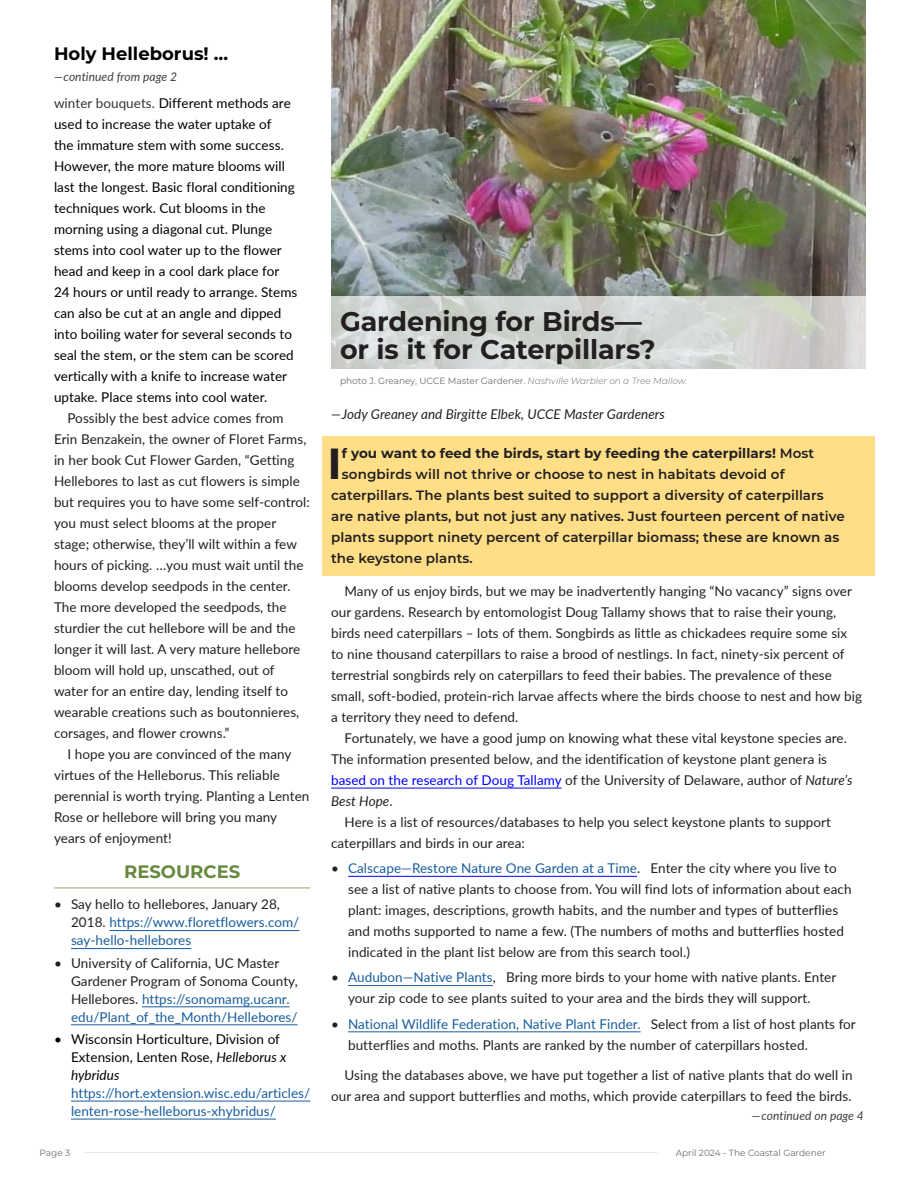
<style>
.page{position:relative;width:918px;height:1188px;background:#fff}
.page>*{position:absolute;margin:0;border:0;box-sizing:border-box;transform-origin:0 0}
._05_1st_paragraph{font:700 43.5px "Montserrat";color:#231f20}
._02_Article_Title{font:700 27px/28.5px "Montserrat";letter-spacing:-.005em;color:#231f20}
._04_title_continued{font:700 18px "Montserrat";color:#000}
._04_Sub_Title_Center{font:700 18px "Montserrat";color:#67893e}
._05_body_text{font:13.5px/21px "Lato";letter-spacing:.005em;color:#231f20}
._05_body_text-2{font:13.5px/21px "Lato";letter-spacing:.005em;color:#000}
._05_1st_paragraph-2{font:600 13.5px "Montserrat";letter-spacing:.005em;color:#231f20}
.t1{font:13.5px/18px "Lato";letter-spacing:.005em;color:#175d9e}
._05_1st_paragraph-3{font:700 13.5px "Montserrat";letter-spacing:.005em;color:#231f20}
.t2{font:italic 13.5px "Lato";letter-spacing:.005em;color:#231f20}
.t3{font:italic 12px "Lato";letter-spacing:.005em;color:#3e3e3f}
._06_Photo_Caption{font:9px "Montserrat";color:#6c6d70}
.s1{color:#333}
.s2{color:#231f20}
.s3{color:#175d9e}
.s4{color:#000}
.s5{font-style:italic;color:#000}
.s6{font-weight:300;font-style:italic}
.s7{font-weight:600}
.s8{color:#00f}
.s9{font-style:italic}
</style>
<div class="page">
<hr style="left:84px;top:1152px;width:573px;height:1px;background:#e6e7e9">
<img style="left:331px;top:0;width:534px;height:296px">
<hr style="left:54px;top:887px;width:256px;height:2px;background:#b3c49f">
<hr style="left:109px;top:930px;width:190px;height:1px;background:#175d9e">
<hr style="left:71px;top:948px;width:120px;height:1px;background:#175d9e">
<hr style="left:142px;top:1007px;width:148px;height:1px;background:#175d9e">
<hr style="left:71px;top:1025px;width:227px;height:1px;background:#175d9e">
<hr style="left:71px;top:1101px;width:239px;height:1px;background:#175d9e">
<hr style="left:71px;top:1119px;width:205px;height:1px;background:#175d9e">
<svg style="left:331px;top:296px;width:534px;height:72px;background:#d1d4d1"></svg>
<div style="left:322px;top:436px;width:552px;height:139px;background:#fede87"></div>
<hr style="left:331px;top:788px;width:231px;height:1px;background:#00f">
<hr style="left:348px;top:876px;width:289px;height:1px;background:#00f">
<hr style="left:348px;top:985px;width:145px;height:1px;background:#175d9e">
<hr style="left:348px;top:1032px;width:293px;height:1px;background:#175d9e">
<p class="_04_title_continued" style="left:54px;top:41px;width:176px">Holy Helleborus! …</p>
<p class="t3" style="left:54px;top:68px;width:125px">—continued from page 2</p>
<p class="_05_body_text-2" style="left:54px;top:92px;width:245px"><span class="s1">winter bouquets.</span> Different methods are used to increase the water uptake of<br>the immature stem with some success.<br>However, the more mature blooms will last the longest. Basic floral conditioning techniques work. Cut blooms in the morning using a diagonal cut. Plunge stems into cool water up to the flower head and keep in a cool dark place for 24 hours or until ready to arrange. Stems can also be cut at an angle and dipped into boiling water for several seconds to seal the stem, or the stem can be scored vertically with a knife to increase water uptake. Place stems into cool water.</p>
<p class="_05_body_text" style="left:54px;top:407px;width:257px;text-indent:14px">Possibly the best advice comes from Erin Benzakein, the owner of Floret Farms, in her book Cut Flower Garden, “Getting Hellebores to last as cut flowers is simple but requires you to have some self-control: you must select blooms at the proper stage; otherwise, they’ll wilt within a few hours of picking. …you must wait until the blooms develop seedpods in the center.<br>The more developed the seedpods, the sturdier the cut hellebore will be and the longer it will last. A very mature hellebore bloom will hold up, unscathed, out of water for an entire day, lending itself to wearable creations such as boutonnieres, corsages, and flower crowns.”</p>
<p class="_05_body_text" style="left:54px;top:743px;width:257px;text-indent:14px">I hope you are convinced of the many virtues of the Helleborus. This reliable perennial is worth trying. Planting a Lenten Rose or hellebore will bring you many years of enjoyment!</p>
<p class="_04_Sub_Title_Center" style="left:124px;top:859px;width:118px">RESOURCES</p>
<p class="t1" style="left:71px;top:895px;width:230px;text-indent:-17px"><span class="s2">• Say hello to hellebores, January 28,<br>2018.</span> https://www.floretflowers.com/ say-hello-hellebores</p>
<p class="_05_body_text" style="left:71px;top:953px;width:228px;line-height:18px;text-indent:-17px">• University of California, UC Master Gardener Program of Sonoma County, Hellebores. <span class="s3">https://sonomamg.ucanr. edu/Plant_of_the_Month/Hellebores/</span></p>
<p class="t1" style="left:71px;top:1029px;width:241px;text-indent:-17px"><span class="s4">• Wisconsin Horticulture, Division of Extension, Lenten Rose,</span> <span class="s5">Helleborus x hybridus </span>https://hort.extension.wisc.edu/articles/ lenten-rose-helleborus-xhybridus/</p>
<p class="_02_Article_Title" style="left:340px;top:306px;width:317px">Gardening for Birds— or is it for Caterpillars?</p>
<p class="_06_Photo_Caption" style="left:340px;top:375px;width:349px">photo J. Greaney, UCCE Master Gardener. <span class="s6">Nashville Warbler on a Tree Mallow.</span></p>
<p class="t2" style="left:331px;top:404px;width:335px">—Jody Greaney and Birgitte Elbek, UCCE Master Gardeners</p>
<p class="_05_1st_paragraph" style="left:327px;top:432px;width:16px">I</p>
<p class="_05_1st_paragraph-3" style="left:342px;top:443px;width:474px">f you want to feed the birds, start by feeding the caterpillars! <span class="s7">Most</span></p>
<p class="_05_1st_paragraph-2" style="left:342px;top:465px;width:444px">songbirds will not thrive or choose to nest in habitats devoid of</p>
<p class="_05_1st_paragraph-2" style="left:331px;top:486px;width:494px">caterpillars. The plants best suited to support a diversity of caterpillars</p>
<p class="_05_1st_paragraph-2" style="left:331px;top:507px;width:515px">are native plants, but not just any natives. Just fourteen percent of native</p>
<p class="_05_1st_paragraph-2" style="left:331px;top:528px;width:510px">plants support ninety percent of caterpillar biomass; these are known as</p>
<p class="_05_1st_paragraph-2" style="left:331px;top:549px;width:143px">the keystone plants.</p>
<p class="_05_body_text" style="left:331px;top:580px;width:533px;text-indent:14px">Many of us enjoy birds, but we may be inadvertently hanging “No vacancy” signs over our gardens. Research by entomologist Doug Tallamy shows that to raise their young, birds need caterpillars – lots of them. Songbirds as little as chickadees require some six to nine thousand caterpillars to raise a brood of nestlings. In fact, ninety-six percent of terrestrial songbirds rely on caterpillars to feed their babies. The prevalence of these small, soft-bodied, protein-rich larvae affects where the birds choose to nest and how big a territory they need to defend.</p>
<p class="_05_body_text" style="left:331px;top:727px;width:523px;text-indent:14px">Fortunately, we have a good jump on knowing what these vital keystone species are.<br>The information presented below, and the identification of keystone plant genera is <span class="s8">based on the research of Doug Tallamy</span> of the University of Delaware, author of <span class="s9">Nature’s Best Hope</span>.</p>
<p class="_05_body_text" style="left:331px;top:811px;width:502px;text-indent:14px">Here is a list of resources/databases to help you select keystone plants to support caterpillars and birds in our area:</p>
<p class="_05_body_text" style="left:348px;top:857px;width:505px;text-indent:-17px">• <span class="s3">Calscape—Restore Nature One Garden at a Time</span>. Enter the city where you live to see a list of native plants to choose from. You will find lots of information about each plant: images, descriptions, growth habits, and the number and types of butterflies and moths supported to name a few. (The numbers of moths and butterflies hosted indicated in the plant list below are from this search tool.)</p>
<p class="_05_body_text" style="left:348px;top:966px;width:490px;text-indent:-17px">• <span class="s3">Audubon—Native Plants</span>, Bring more birds to your home with native plants. Enter your zip code to see plants suited to your area and the birds they will support.</p>
<p class="_05_body_text" style="left:348px;top:1013px;width:509px;text-indent:-17px">• <span class="s3">National Wildlife Federation, Native Plant Finder.</span> Select from a list of host plants for butterflies and moths. Plants are ranked by the number of caterpillars hosted.</p>
<p class="_05_body_text" style="left:331px;top:1064px;width:523px;text-align:right">Using the databases above, we have put together a list of native plants that do well in our area and support butterflies and moths, which provide caterpillars to feed the birds.</p>
<p class="t3" style="left:752px;top:1107px;width:114px">—continued on page 4</p>
<p class="_06_Photo_Caption" style="left:40px;top:1147px;width:32px">Page 3</p>
<p class="_06_Photo_Caption" style="left:676px;top:1147px;width:152px">April 2024 - The Coastal Gardener</p>
</div>
